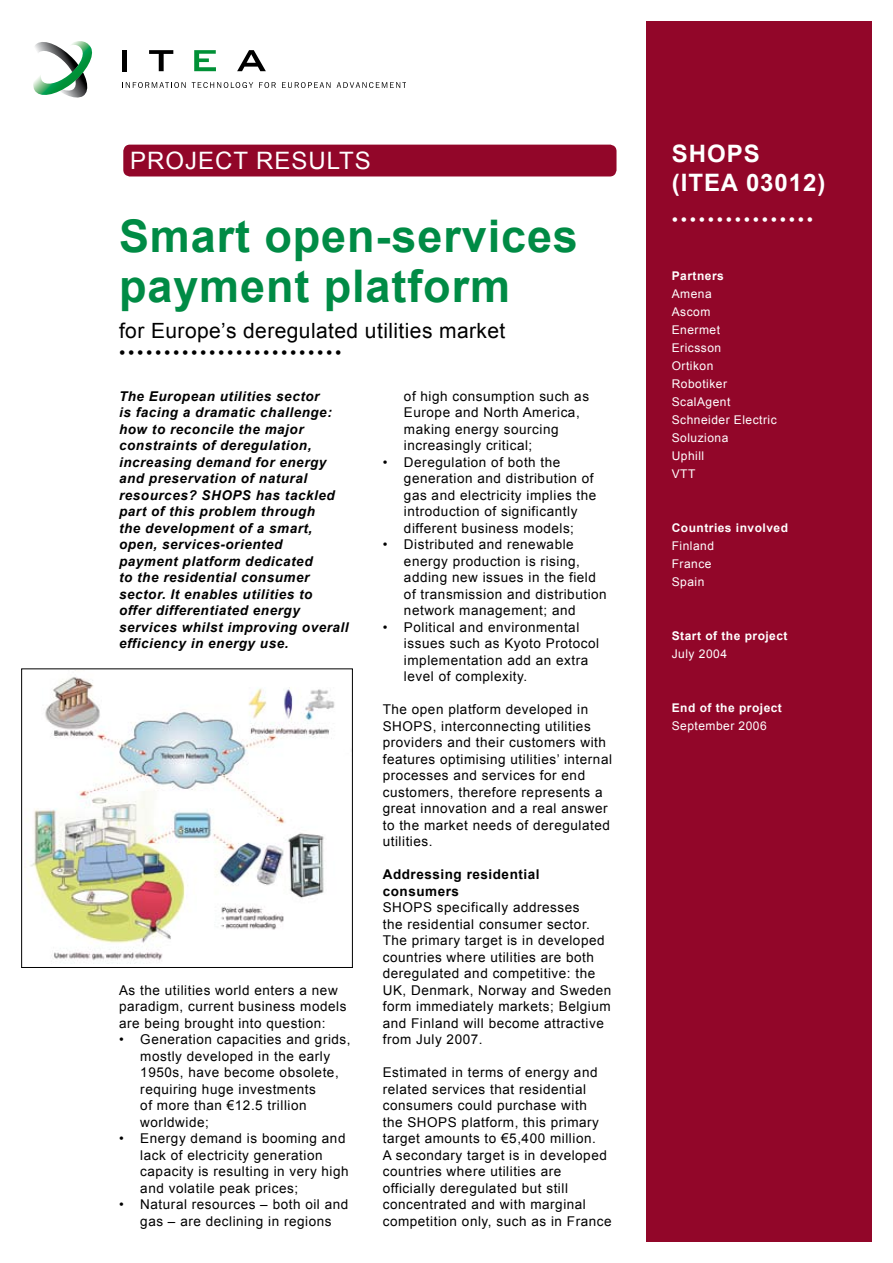
<style>
.page{position:relative;width:893px;height:1263px;background:#fff}
.page>*{position:absolute;margin:0;border:0;box-sizing:border-box;transform-origin:0 0}
.t1{font:700 45px/49.5px "Arial";letter-spacing:.02em;color:#008b45}
.t2{font:700 24px/28.8px "Arial";letter-spacing:.04em;color:#fff}
.t3{font:24px "Arial";letter-spacing:.04em;color:#fff}
.t4{font:21px "Arial";letter-spacing:.02em;color:#000}
.t5{font:18px "Arial";color:#000}
.t6{font:18px "Arial";color:#fff}
.t7{font:13.5px/16.5px "Arial";letter-spacing:.04em;color:#000}
.t8{font:italic 700 13.5px/16.5px "Arial";letter-spacing:.04em;color:#000}
.t9{font:700 13.5px/16.5px "Arial";letter-spacing:.04em;color:#000}
.t10{font:12px/18px "Arial";letter-spacing:.04em;color:#fff}
.t11{font:700 12px "Arial";letter-spacing:.04em;color:#fff}
</style>
<div class="page">
<div style="left:646px;top:21px;width:226px;height:1221px;background:#920629"></div>
<div style="left:123px;top:145px;width:493px;height:31px;background:#920629;border-radius:7px"></div>
<svg style="left:122px;top:82px;width:64px;height:6px"></svg>
<svg style="left:192px;top:82px;width:61px;height:6px"></svg>
<svg style="left:259px;top:82px;width:17px;height:6px"></svg>
<svg style="left:282px;top:82px;width:48px;height:6px"></svg>
<svg style="left:337px;top:82px;width:69px;height:6px"></svg>
<div style="left:122px;top:50px;width:5px;height:21px;background:#000"></div>
<svg style="left:149px;top:50px;width:24px;height:21px"></svg>
<svg style="left:237px;top:50px;width:29px;height:21px"></svg>
<svg style="left:194px;top:50px;width:22px;height:21px"></svg>
<svg style="left:33px;top:41px;width:60px;height:57px"></svg>
<img style="left:24px;top:677px;width:311px;height:287px">
<div style="left:21px;top:668px;width:332px;height:300px;border:1px solid #000"></div>
<h2 class="t3" style="left:130px;top:145px;width:242px">PROJECT RESULTS</h2>
<h2 class="t2" style="left:672px;top:140px;width:155px">SHOPS (ITEA 03012)</h2>
<h3 class="t6" style="left:672px;top:208px;width:143px">••••••••••••••••</h3>
<h1 class="t1" style="left:119px;top:213px;width:460px">Smart open-services payment platform</h1>
<h3 class="t4" style="left:119px;top:317px;width:388px">for Europe’s deregulated utilities market</h3>
<h3 class="t5" style="left:119px;top:341px;width:224px">•••••••••••••••••••••••••</h3>
<p class="t8" style="left:119px;top:388px;width:231px">The European utilities sector<br>is facing a dramatic challenge: how to reconcile the major constraints of deregulation, increasing demand for energy and preservation of natural resources? SHOPS has tackled part of this problem through<br>the development of a smart, open, services-oriented<br>payment platform dedicated<br>to the residential consumer sector. It enables utilities to<br>offer differentiated energy services whilst improving overall efficiency in energy use.</p>
<p class="t11" style="left:672px;top:268px;width:54px">Partners</p>
<p class="t10" style="left:672px;top:285px;width:106px">Amena<br>Ascom<br>Enermet<br>Ericsson<br>Ortikon<br>Robotiker<br>ScalAgent<br>Schneider Electric<br>Soluziona<br>Uphill<br>VTT</p>
<p class="t7" style="left:404px;top:388px;width:187px">of high consumption such as<br>Europe and North America, making energy sourcing increasingly critical;</p>
<p class="t7" style="left:404px;top:454px;width:194px;text-indent:-21px">• Deregulation of both the generation and distribution of gas and electricity implies the introduction of significantly different business models;</p>
<p class="t7" style="left:404px;top:536px;width:204px;text-indent:-21px">• Distributed and renewable energy production is rising, adding new issues in the field of transmission and distribution network management; and</p>
<p class="t7" style="left:404px;top:619px;width:197px;text-indent:-21px">• Political and environmental issues such as Kyoto Protocol implementation add an extra level of complexity.</p>
<p class="t7" style="left:383px;top:701px;width:231px">The open platform developed in<br>SHOPS, interconnecting utilities providers and their customers with features optimising utilities’ internal processes and services for end customers, therefore represents a great innovation and a real answer to the market needs of deregulated utilities.</p>
<p class="t9" style="left:383px;top:866px;width:158px">Addressing residential consumers</p>
<p class="t7" style="left:383px;top:899px;width:230px">SHOPS specifically addresses<br>the residential consumer sector.<br>The primary target is in developed countries where utilities are both deregulated and competitive: the<br>UK, Denmark, Norway and Sweden form immediately markets; Belgium and Finland will become attractive from July 2007.</p>
<p class="t7" style="left:383px;top:1064px;width:230px">Estimated in terms of energy and related services that residential consumers could purchase with<br>the SHOPS platform, this primary target amounts to €5,400 million.<br>A secondary target is in developed countries where utilities are officially deregulated but still concentrated and with marginal competition only, such as in France</p>
<p class="t11" style="left:672px;top:520px;width:118px">Countries involved</p>
<p class="t10" style="left:672px;top:537px;width:44px">Finland<br>France<br>Spain</p>
<p class="t11" style="left:672px;top:628px;width:117px">Start of the project</p>
<p class="t10" style="left:672px;top:645px;width:57px">July 2004</p>
<p class="t11" style="left:672px;top:700px;width:112px">End of the project</p>
<p class="t10" style="left:672px;top:717px;width:96px">September 2006</p>
<p class="t7" style="left:119px;top:982px;width:229px">As the utilities world enters a new paradigm, current business models are being brought into question:</p>
<p class="t7" style="left:140px;top:1031px;width:212px;text-indent:-21px">• Generation capacities and grids, mostly developed in the early<br>1950s, have become obsolete, requiring huge investments<br>of more than €12.5 trillion worldwide;</p>
<p class="t7" style="left:140px;top:1130px;width:210px;text-indent:-21px">• Energy demand is booming and lack of electricity generation capacity is resulting in very high and volatile peak prices;</p>
<p class="t7" style="left:119px;top:1196px;width:231px;text-align:center">• Natural resources – both oil and gas – are declining in regions</p>
</div>
